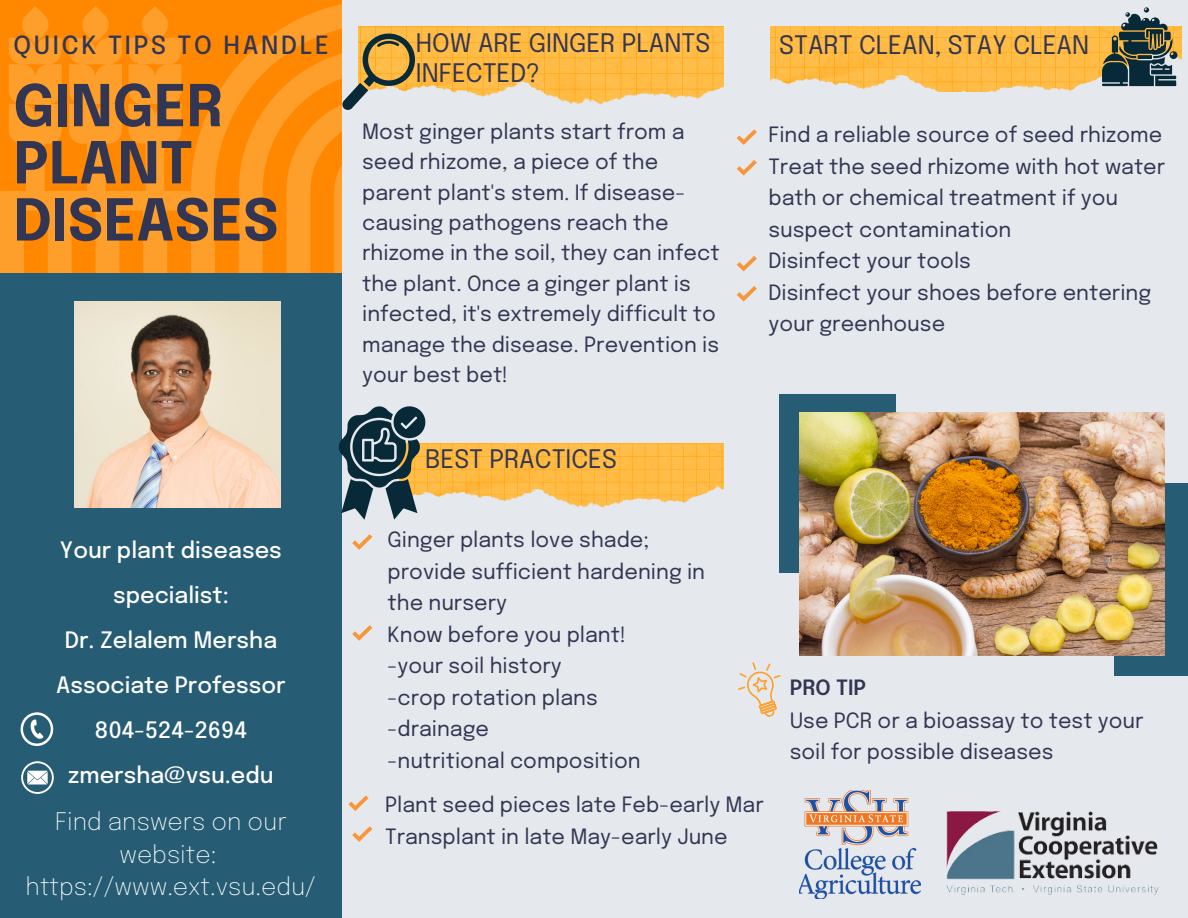
<style>
.page{position:relative;width:1188px;height:918px;background:#e5e9ed}
.page>*{position:absolute;margin:0;border:0;box-sizing:border-box;transform-origin:0 0}
.t1{font:700 57.3px/57.2px "Epilogue";color:#333652}
.t2{font:25.35px/30.3px "Epilogue";color:#333652}
.t3{font:500 24.9px "Epilogue";letter-spacing:.105em;color:#333652}
.t4{font:200 24px/32.7px "Epilogue";color:#fff;text-align:center}
.t5{font:500 22.5px/45px "Epilogue";color:#fff;text-align:center}
.t6{font:21px/31.5px "Epilogue";color:#333652}
.t7{font:600 21px "Epilogue";color:#333652}
</style>
<div class="page">
<div style="left:0;top:0;width:342px;height:918px;background:#265c74"></div>
<div style="left:1114px;top:484px;width:74px;height:192px;background:#265c74"></div>
<img style="left:0;top:0;width:342px;height:272px">
<img style="left:800px;top:791px;width:121px;height:108px">
<img style="left:946px;top:811px;width:213px;height:84px">
<div style="left:779px;top:394px;width:117px;height:179px;background:#265c74"></div>
<img style="left:800px;top:413px;width:364px;height:243px">
<img style="left:358px;top:27px;width:366px;height:77px">
<img style="left:771px;top:27px;width:410px;height:65px">
<img style="left:425px;top:444px;width:299px;height:64px">
<svg style="left:341px;top:30px;width:78px;height:81px"></svg>
<svg style="left:1102px;top:7px;width:75px;height:79px"></svg>
<svg style="left:737px;top:129px;width:20px;height:16px"></svg>
<svg style="left:352px;top:534px;width:20px;height:16px"></svg>
<svg style="left:339px;top:406px;width:86px;height:114px"></svg>
<img style="left:74px;top:302px;width:206px;height:206px">
<svg style="left:737px;top:160px;width:20px;height:16px"></svg>
<svg style="left:737px;top:256px;width:20px;height:15px"></svg>
<svg style="left:737px;top:286px;width:20px;height:16px"></svg>
<svg style="left:352px;top:625px;width:20px;height:16px"></svg>
<svg style="left:348px;top:795px;width:21px;height:16px"></svg>
<svg style="left:352px;top:826px;width:20px;height:16px"></svg>
<svg style="left:21px;top:712px;width:32px;height:34px"></svg>
<svg style="left:21px;top:761px;width:33px;height:33px"></svg>
<svg style="left:738px;top:662px;width:43px;height:55px"></svg>
<p class="t3" style="left:14px;top:34px;width:317px">QUICK TIPS TO HANDLE</p>
<p class="t2" style="left:416px;top:29px;width:296px">HOW ARE GINGER PLANTS<br>INFECTED?</p>
<h1 class="t1" style="left:14px;top:82px;width:267px">GINGER<br>PLANT<br>DISEASES</h1>
<p class="t6" style="left:362px;top:118px;width:359px;line-height:30.3px">Most ginger plants start from a seed rhizome, a piece of the parent plant's stem. If disease&shy;causing pathogens reach the rhizome in the soil, they can infect the plant. Once a ginger plant is infected, it's extremely difficult to manage the disease. Prevention is your best bet!</p>
<p class="t2" style="left:425px;top:446px;width:193px">BEST PRACTICES</p>
<p class="t2" style="left:779px;top:32px;width:311px">START CLEAN, STAY CLEAN</p>
<p class="t6" style="left:768px;top:120px;width:398px">Find a reliable source of seed rhizome<br>Treat the seed rhizome with hot water bath or chemical treatment if you suspect contamination<br>Disinfect your tools<br>Disinfect your shoes before entering your greenhouse</p>
<p class="t5" style="left:56px;top:529px;width:231px">Your plant diseases specialist:<br>Dr. Zelalem Mersha<br>Associate Professor<br>804-524-2694 zmersha@vsu.edu</p>
<p class="t4" style="left:26px;top:807px;width:292px">Find answers on our website: https://www.ext.vsu.edu/</p>
<p class="t6" style="left:388px;top:526px;width:319px">Ginger plants love shade; provide sufficient hardening in the nursery<br>Know before you plant!<br>-your soil history<br>-crop rotation plans<br>-drainage<br>-nutritional composition</p>
<p class="t6" style="left:385px;top:791px;width:380px">Plant seed pieces late Feb-early Mar<br>Transplant in late May-early June</p>
<p class="t7" style="left:790px;top:678px;width:78px">PRO TIP</p>
<p class="t6" style="left:790px;top:706px;width:355px">Use PCR or a bioassay to test your soil for possible diseases</p>
</div>
